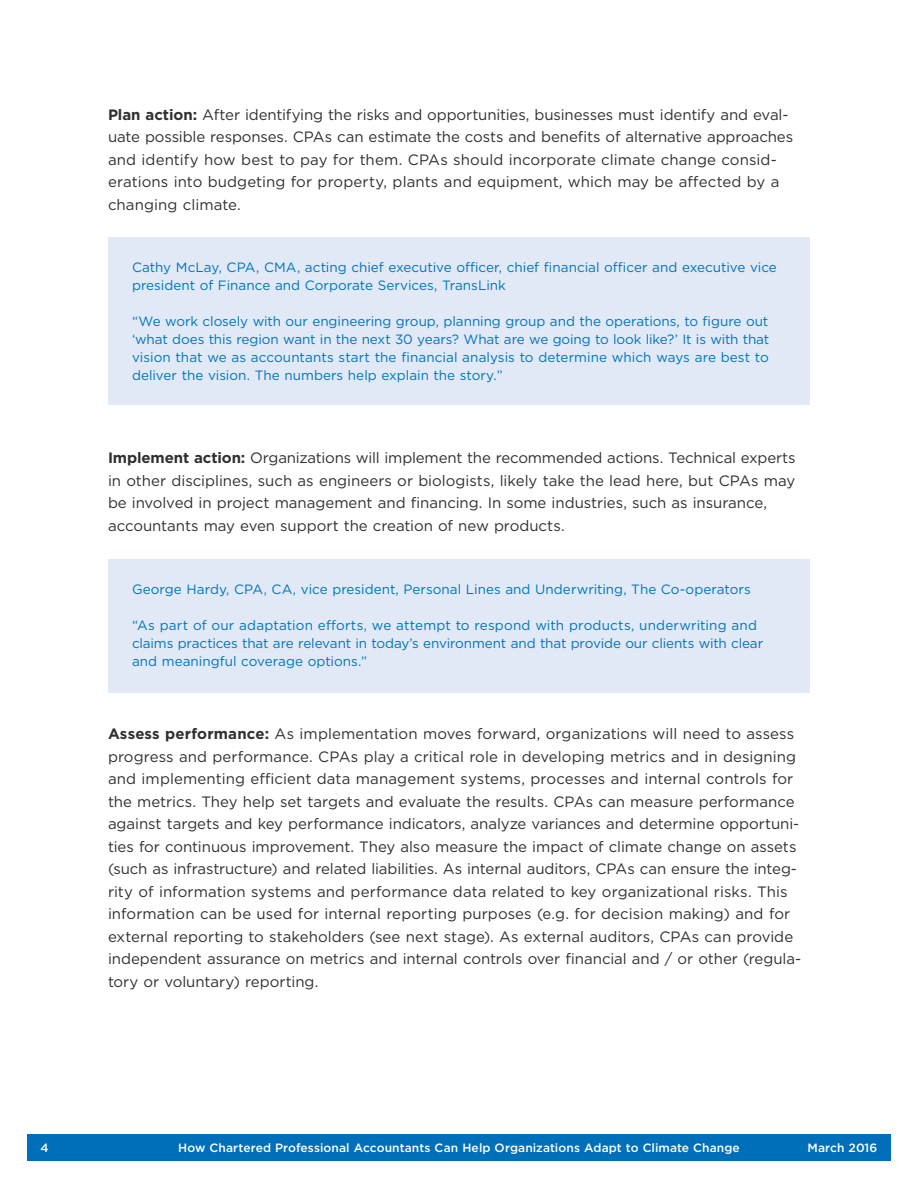
<style>
.page{position:relative;width:918px;height:1188px;background:#fff}
.page>*{position:absolute;margin:0;border:0;box-sizing:border-box;transform-origin:0 0}
.t1{font:15px/22.5px "Gotham";color:#312f30}
.t2{font:13.5px/18px "Gotham";color:#0073bc}
.t3{font:500 12px "Gotham";letter-spacing:.005em;color:#fff}
.s1{font-weight:700}
</style>
<div class="page">
<div style="left:27px;top:1134px;width:864px;height:27px;background:#006fba"></div>
<div style="left:108px;top:237px;width:702px;height:168px;background:#e1e9f6"></div>
<div style="left:108px;top:560px;width:702px;height:133px;background:#e1e9f6"></div>
<p class="t1" style="left:108px;top:103px;width:687px"><span class="s1">Plan action:</span> After identifying the risks and opportunities, businesses must identify and eval&shy;uate possible responses. CPAs can estimate the costs and benefits of alternative approaches and identify how best to pay for them. CPAs should incorporate climate change consid&shy;erations into budgeting for property, plants and equipment, which may be affected by a changing climate.</p>
<p class="t2" style="left:132px;top:258px;width:646px">Cathy McLay, CPA, CMA, acting chief executive officer, chief financial officer and executive vice president of Finance and Corporate Services, TransLink</p>
<p class="t2" style="left:132px;top:312px;width:639px;text-align:justify">“We work closely with our engineering group, planning group and the operations, to figure out ‘what does this region want in the next 30 years? What are we going to look like?’ It is with that vision that we as accountants start the financial analysis to determine which ways are best to deliver the vision. The numbers help explain the story.”</p>
<p class="t1" style="left:108px;top:447px;width:689px"><span class="s1">Implement action:</span> Organizations will implement the recommended actions. Technical experts in other disciplines, such as engineers or biologists, likely take the lead here, but CPAs may be involved in project management and financing. In some industries, such as insurance, accountants may even support the creation of new products.</p>
<p class="t2" style="left:132px;top:580px;width:620px">George Hardy, CPA, CA, vice president, Personal Lines and Underwriting, The Co-operators</p>
<p class="t2" style="left:132px;top:616px;width:633px">“As part of our adaptation efforts, we attempt to respond with products, underwriting and claims practices that are relevant in today’s environment and that provide our clients with clear and meaningful coverage options.”</p>
<p class="t1" style="left:108px;top:723px;width:695px"><span class="s1">Assess performance:</span> As implementation moves forward, organizations will need to assess progress and performance. CPAs play a critical role in developing metrics and in designing and implementing efficient data management systems, processes and internal controls for the metrics. They help set targets and evaluate the results. CPAs can measure performance against targets and key performance indicators, analyze variances and determine opportuni&shy;ties for continuous improvement. They also measure the impact of climate change on assets (such as infrastructure) and related liabilities. As internal auditors, CPAs can ensure the integ&shy;rity of information systems and performance data related to key organizational risks. This information can be used for internal reporting purposes (e.g. for decision making) and for external reporting to stakeholders (see next stage). As external auditors, CPAs can provide independent assurance on metrics and internal controls over financial and / or other (regula&shy;tory or voluntary) reporting.</p>
<p class="t3" style="left:40px;top:1140px;width:10px">4</p>
<p class="t3" style="left:178px;top:1140px;width:563px">How Chartered Professional Accountants Can Help Organizations Adapt to Climate Change</p>
<p class="t3" style="left:807px;top:1140px;width:72px">March 2016</p>
</div>
